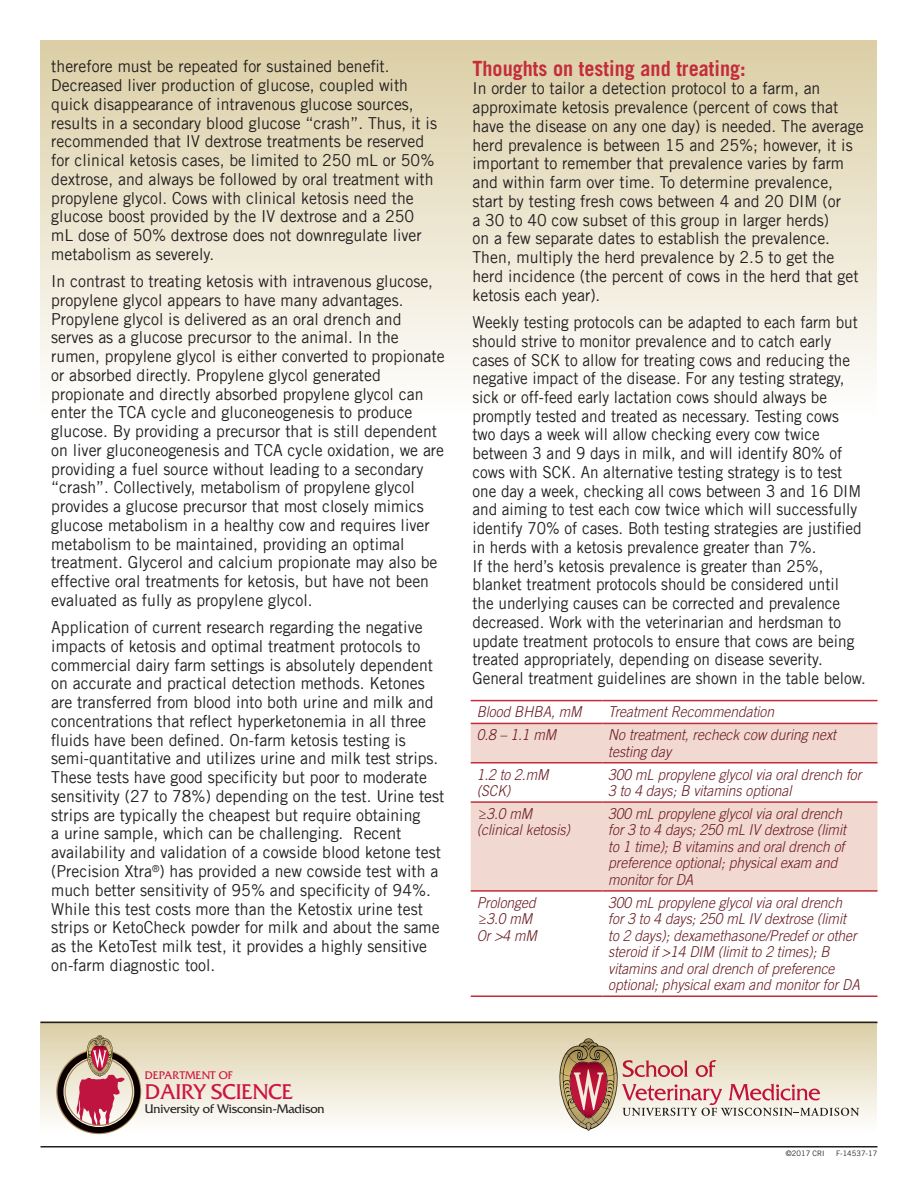
<style>
.page{position:relative;width:918px;height:1188px;background:#fff}
.page>*{position:absolute;margin:0;border:0;box-sizing:border-box;transform-origin:0 0}
.t1{font:22.5px "Friz Quadrata Std";letter-spacing:-.015em;color:#cd1543}
.t2{font:700 21px "Trade Gothic LT Std";color:#c32d3b;scale:.96 1}
.t3{font:16.5px/18.8px "Trade Gothic LT";color:#231f20;scale:.96 1}
.t4{font:16.5px/18.8px "Trade Gothic LT";color:#231f20;scale:.93 1}
.t5{font:italic 300 15px/16.5px "Trade Gothic LT Std";color:#6a1a20;scale:.92 1}
.t6{font:13.05px "Friz Quadrata Std";letter-spacing:-.01em;color:#231f20}
.t7{font:11.7px "Friz Quadrata Std";color:#cd1543}
.t8{font:7.5px "Trade Gothic LT";color:#231f20}
</style>
<div class="page">
<div style="left:40px;top:1022px;width:838px;height:110px;background:linear-gradient(to bottom,#dccea6,#fefdfc)"></div>
<div style="left:40px;top:40px;width:838px;height:375px;background:linear-gradient(to bottom,#dbcea5,#fefefe)"></div>
<svg style="left:56px;top:1035px;width:85px;height:99px;background:#b89089"></svg>
<svg style="left:559px;top:1038px;width:300px;height:93px"></svg>
<hr style="left:40px;top:1022px;width:838px;height:1px;background:#231f20">
<hr style="left:40px;top:1146px;width:838px;height:2px;background:#231f20">
<svg style="left:471px;top:724px;width:407px;height:166px;fill:#f1d8d1"></svg>
<hr style="left:471px;top:700px;width:131px;height:1px;background:#c32d3b">
<hr style="left:602px;top:700px;width:276px;height:1px;background:#c32d3b">
<hr style="left:471px;top:723px;width:131px;height:1px;background:#c32d3b">
<hr style="left:602px;top:723px;width:276px;height:1px;background:#c32d3b">
<hr style="left:471px;top:762px;width:131px;height:1px;background:#c32d3b">
<hr style="left:602px;top:762px;width:276px;height:1px;background:#c32d3b">
<hr style="left:471px;top:801px;width:131px;height:2px;background:#c32d3b">
<hr style="left:602px;top:801px;width:276px;height:2px;background:#c32d3b">
<hr style="left:471px;top:890px;width:131px;height:2px;background:#c32d3b">
<hr style="left:602px;top:890px;width:276px;height:2px;background:#c32d3b">
<hr style="left:471px;top:995px;width:131px;height:2px;background:#c32d3b">
<hr style="left:602px;top:995px;width:276px;height:2px;background:#c32d3b">
<p class="t3" style="left:51px;top:57px;width:403px">therefore must be repeated for sustained benefit.<br>Decreased liver production of glucose, coupled with quick disappearance of intravenous glucose sources, results in a secondary blood glucose “crash”. Thus, it is recommended that IV dextrose treatments be reserved for clinical ketosis cases, be limited to 250 mL or 50% dextrose, and always be followed by oral treatment with propylene glycol. Cows with clinical ketosis need the glucose boost provided by the IV dextrose and a 250 mL dose of 50% dextrose does not downregulate liver metabolism as severely.</p>
<p class="t3" style="left:51px;top:272px;width:411px">In contrast to treating ketosis with intravenous glucose, propylene glycol appears to have many advantages.<br>Propylene glycol is delivered as an oral drench and serves as a glucose precursor to the animal. In the rumen, propylene glycol is either converted to propionate or absorbed directly. Propylene glycol generated propionate and directly absorbed propylene glycol can enter the TCA cycle and gluconeogenesis to produce glucose. By providing a precursor that is still dependent on liver gluconeogenesis and TCA cycle oxidation, we are providing a fuel source without leading to a secondary “crash”. Collectively, metabolism of propylene glycol provides a glucose precursor that most closely mimics glucose metabolism in a healthy cow and requires liver metabolism to be maintained, providing an optimal treatment. Glycerol and calcium propionate may also be effective oral treatments for ketosis, but have not been evaluated as fully as propylene glycol.</p>
<p class="t3" style="left:51px;top:618px;width:411px">Application of current research regarding the negative impacts of ketosis and optimal treatment protocols to commercial dairy farm settings is absolutely dependent on accurate and practical detection methods. Ketones are transferred from blood into both urine and milk and concentrations that reflect hyperketonemia in all three fluids have been defined. On-farm ketosis testing is semi-quantitative and utilizes urine and milk test strips.<br>These tests have good specificity but poor to moderate sensitivity (27 to 78%) depending on the test. Urine test strips are typically the cheapest but require obtaining<br>a urine sample, which can be challenging. Recent availability and validation of a cowside blood ketone test (Precision Xtra<sup>®</sup>) has provided a new cowside test with a much better sensitivity of 95% and specificity of 94%.<br>While this test costs more than the Ketostix urine test strips or KetoCheck powder for milk and about the same as the KetoTest milk test, it provides a highly sensitive on-farm diagnostic tool.</p>
<p class="t2" style="left:472px;top:55px;width:286px">Thoughts on testing and treating:</p>
<p class="t3" style="left:472px;top:79px;width:409px">In order to tailor a detection protocol to a farm, an approximate ketosis prevalence (percent of cows that have the disease on any one day) is needed. The average herd prevalence is between 15 and 25%; however, it is important to remember that prevalence varies by farm and within farm over time. To determine prevalence, start by testing fresh cows between 4 and 20 DIM (or<br>a 30 to 40 cow subset of this group in larger herds)<br>on a few separate dates to establish the prevalence.<br>Then, multiply the herd prevalence by 2.5 to get the herd incidence (the percent of cows in the herd that get ketosis each year).</p>
<p class="t4" style="left:472px;top:313px;width:425px">Weekly testing protocols can be adapted to each farm but should strive to monitor prevalence and to catch early cases of SCK to allow for treating cows and reducing the negative impact of the disease. For any testing strategy, sick or off-feed early lactation cows should always be promptly tested and treated as necessary. Testing cows two days a week will allow checking every cow twice between 3 and 9 days in milk, and will identify 80% of cows with SCK. An alternative testing strategy is to test one day a week, checking all cows between 3 and 16 DIM and aiming to test each cow twice which will successfully identify 70% of cases. Both testing strategies are justified in herds with a ketosis prevalence greater than 7%.<br>If the herd’s ketosis prevalence is greater than 25%, blanket treatment protocols should be considered until<br>the underlying causes can be corrected and prevalence decreased. Work with the veterinarian and herdsman to update treatment protocols to ensure that cows are being treated appropriately, depending on disease severity.<br>General treatment guidelines are shown in the table below.</p>
<p class="t5" style="left:477px;top:704px;width:116px">Blood BHBA, mM</p>
<p class="t5" style="left:608px;top:704px;width:182px">Treatment Recommendation</p>
<p class="t5" style="left:477px;top:727px;width:88px">0.8 – 1.1 mM</p>
<p class="t5" style="left:608px;top:727px;width:249px">No treatment, recheck cow during next testing day</p>
<p class="t5" style="left:477px;top:766px;width:80px">1.2 to 2.mM (SCK)</p>
<p class="t5" style="left:608px;top:766px;width:277px">300 mL propylene glycol via oral drench for<br>3 to 4 days; B vitamins optional</p>
<p class="t5" style="left:477px;top:806px;width:103px">≥3.0 mM (clinical ketosis)</p>
<p class="t5" style="left:608px;top:806px;width:260px">300 mL propylene glycol via oral drench for 3 to 4 days; 250 mL IV dextrose (limit to 1 time); B vitamins and oral drench of preference optional; physical exam and monitor for DA</p>
<p class="t5" style="left:477px;top:894px;width:67px">Prolonged ≥3.0 mM<br>Or &gt;4 mM</p>
<p class="t5" style="left:608px;top:894px;width:275px">300 mL propylene glycol via oral drench for 3 to 4 days; 250 mL IV dextrose (limit to 2 days); dexamethasone/Predef or other steroid if &gt;14 DIM (limit to 2 times); B vitamins and oral drench of preference optional; physical exam and monitor for DA</p>
<p class="t7" style="left:145px;top:1068px;width:89px">DEPARTMENT OF</p>
<h1 class="t1" style="left:145px;top:1079px;width:150px">DAIRY SCIENCE</h1>
<p class="t6" style="left:145px;top:1101px;width:181px">University of Wisconsin-Madison</p>
<p class="t8" style="left:786px;top:1149px;width:40px">©2017 CRI</p>
<p class="t8" style="left:836px;top:1149px;width:43px">F-14537-17</p>
</div>
